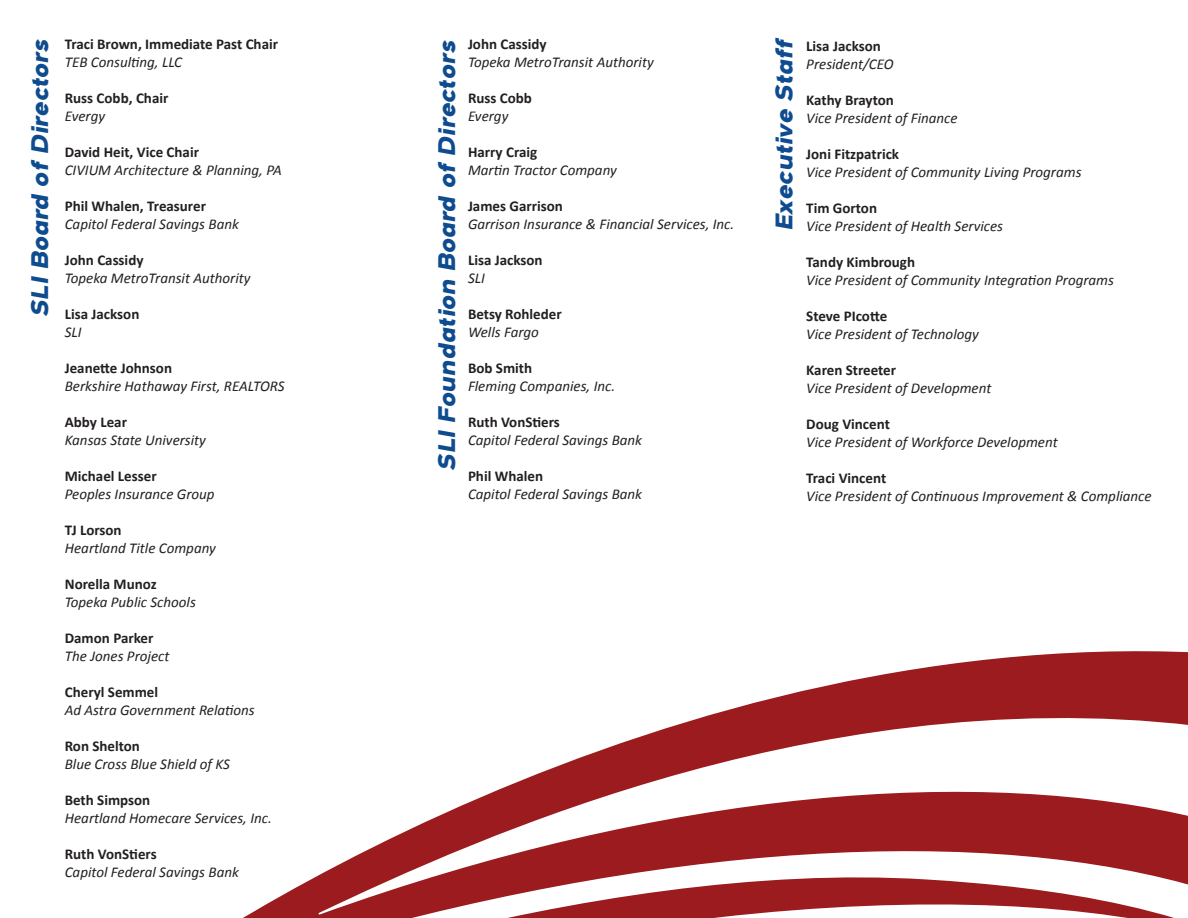
<style>
.page{position:relative;width:1188px;height:918px;background:#fff}
.page>*{position:absolute;margin:0;border:0;box-sizing:border-box;transform-origin:0 0}
.t1{font:italic 24px "Arkibal";color:#0f4c8f}
.t2{font:italic 15px "Calibri";color:#231f20}
.t3{font:700 15px "Calibri";color:#231f20}
</style>
<div class="page">
<svg style="left:350px;top:651px;width:838px;height:208px"></svg>
<svg style="left:243px;top:859px;width:945px;height:59px;fill:#9b1b1e"></svg>
<p class="t1" style="left:22px;top:316px;width:280px;rotate:-90deg">SLI Board of Directors</p>
<p class="t1" style="left:429px;top:470px;width:432px;rotate:-90deg">SLI Foundation Board of Directors</p>
<p class="t1" style="left:766px;top:230px;width:193px;rotate:-90deg">Executive Staff</p>
<p class="t3" style="left:65px;top:33px;width:215px">Traci Brown, Immediate Past Chair</p>
<p class="t2" style="left:65px;top:51px;width:119px">TEB Consulting, LLC</p>
<p class="t3" style="left:65px;top:87px;width:105px">Russ Cobb, Chair</p>
<p class="t2" style="left:65px;top:105px;width:42px">Evergy</p>
<p class="t3" style="left:65px;top:141px;width:136px">David Heit, Vice Chair</p>
<p class="t2" style="left:65px;top:159px;width:219px">CIVIUM Architecture &amp; Planning, PA</p>
<p class="t3" style="left:65px;top:195px;width:143px">Phil Whalen, Treasurer</p>
<p class="t2" style="left:65px;top:213px;width:176px">Capitol Federal Savings Bank</p>
<p class="t3" style="left:65px;top:249px;width:80px">John Cassidy</p>
<p class="t2" style="left:65px;top:267px;width:187px">Topeka MetroTransit Authority</p>
<p class="t3" style="left:65px;top:303px;width:76px">Lisa Jackson</p>
<p class="t2" style="left:65px;top:321px;width:18px">SLI</p>
<p class="t3" style="left:65px;top:357px;width:109px">Jeanette Johnson</p>
<p class="t2" style="left:65px;top:375px;width:221px">Berkshire Hathaway First, REALTORS</p>
<p class="t3" style="left:65px;top:411px;width:64px">Abby Lear</p>
<p class="t2" style="left:65px;top:429px;width:143px">Kansas State University</p>
<p class="t3" style="left:65px;top:465px;width:93px">Michael Lesser</p>
<p class="t2" style="left:65px;top:483px;width:151px">Peoples Insurance Group</p>
<p class="t3" style="left:65px;top:519px;width:58px">TJ Lorson</p>
<p class="t2" style="left:65px;top:537px;width:153px">Heartland Title Company</p>
<p class="t3" style="left:65px;top:573px;width:93px">Norella Munoz</p>
<p class="t2" style="left:65px;top:591px;width:133px">Topeka Public Schools</p>
<p class="t3" style="left:65px;top:627px;width:90px">Damon Parker</p>
<p class="t2" style="left:65px;top:645px;width:106px">The Jones Project</p>
<p class="t3" style="left:65px;top:681px;width:95px">Cheryl Semmel</p>
<p class="t2" style="left:65px;top:699px;width:192px">Ad Astra Government Relations</p>
<p class="t3" style="left:65px;top:735px;width:77px">Ron Shelton</p>
<p class="t2" style="left:65px;top:753px;width:167px">Blue Cross Blue Shield of KS</p>
<p class="t3" style="left:65px;top:789px;width:87px">Beth Simpson</p>
<p class="t2" style="left:65px;top:807px;width:209px">Heartland Homecare Services, Inc.</p>
<p class="t3" style="left:65px;top:843px;width:93px">Ruth VonStiers</p>
<p class="t2" style="left:65px;top:861px;width:176px">Capitol Federal Savings Bank</p>
<p class="t3" style="left:468px;top:33px;width:80px">John Cassidy</p>
<p class="t2" style="left:468px;top:51px;width:187px">Topeka MetroTransit Authority</p>
<p class="t3" style="left:468px;top:87px;width:65px">Russ Cobb</p>
<p class="t2" style="left:468px;top:105px;width:42px">Evergy</p>
<p class="t3" style="left:468px;top:141px;width:71px">Harry Craig</p>
<p class="t2" style="left:468px;top:159px;width:150px">Martin Tractor Company</p>
<p class="t3" style="left:468px;top:195px;width:96px">James Garrison</p>
<p class="t2" style="left:468px;top:213px;width:268px">Garrison Insurance &amp; Financial Services, Inc.</p>
<p class="t3" style="left:468px;top:249px;width:76px">Lisa Jackson</p>
<p class="t2" style="left:468px;top:267px;width:18px">SLI</p>
<p class="t3" style="left:468px;top:303px;width:95px">Betsy Rohleder</p>
<p class="t2" style="left:468px;top:321px;width:72px">Wells Fargo</p>
<p class="t3" style="left:468px;top:357px;width:66px">Bob Smith</p>
<p class="t2" style="left:468px;top:375px;width:149px">Fleming Companies, Inc.</p>
<p class="t3" style="left:468px;top:411px;width:93px">Ruth VonStiers</p>
<p class="t2" style="left:468px;top:429px;width:176px">Capitol Federal Savings Bank</p>
<p class="t3" style="left:468px;top:465px;width:77px">Phil Whalen</p>
<p class="t2" style="left:468px;top:483px;width:176px">Capitol Federal Savings Bank</p>
<p class="t3" style="left:806px;top:35px;width:76px">Lisa Jackson</p>
<p class="t2" style="left:806px;top:54px;width:89px">President/CEO</p>
<p class="t3" style="left:806px;top:89px;width:89px">Kathy Brayton</p>
<p class="t2" style="left:806px;top:108px;width:153px">Vice President of Finance</p>
<p class="t3" style="left:806px;top:143px;width:94px">Joni Fitzpatrick</p>
<p class="t2" style="left:806px;top:162px;width:277px">Vice President of Community Living Programs</p>
<p class="t3" style="left:806px;top:197px;width:72px">Tim Gorton</p>
<p class="t2" style="left:806px;top:216px;width:198px">Vice President of Health Services</p>
<p class="t3" style="left:806px;top:251px;width:110px">Tandy Kimbrough</p>
<p class="t2" style="left:806px;top:270px;width:309px">Vice President of Community Integration Programs</p>
<p class="t3" style="left:806px;top:305px;width:82px">Steve PIcotte</p>
<p class="t2" style="left:806px;top:324px;width:174px">Vice President of Technology</p>
<p class="t3" style="left:806px;top:359px;width:91px">Karen Streeter</p>
<p class="t2" style="left:806px;top:378px;width:187px">Vice President of Development</p>
<p class="t3" style="left:806px;top:413px;width:85px">Doug Vincent</p>
<p class="t2" style="left:806px;top:432px;width:253px">Vice President of Workforce Development</p>
<p class="t3" style="left:806px;top:467px;width:81px">Traci Vincent</p>
<p class="t2" style="left:806px;top:486px;width:347px">Vice President of Continuous Improvement &amp; Compliance</p>
</div>
